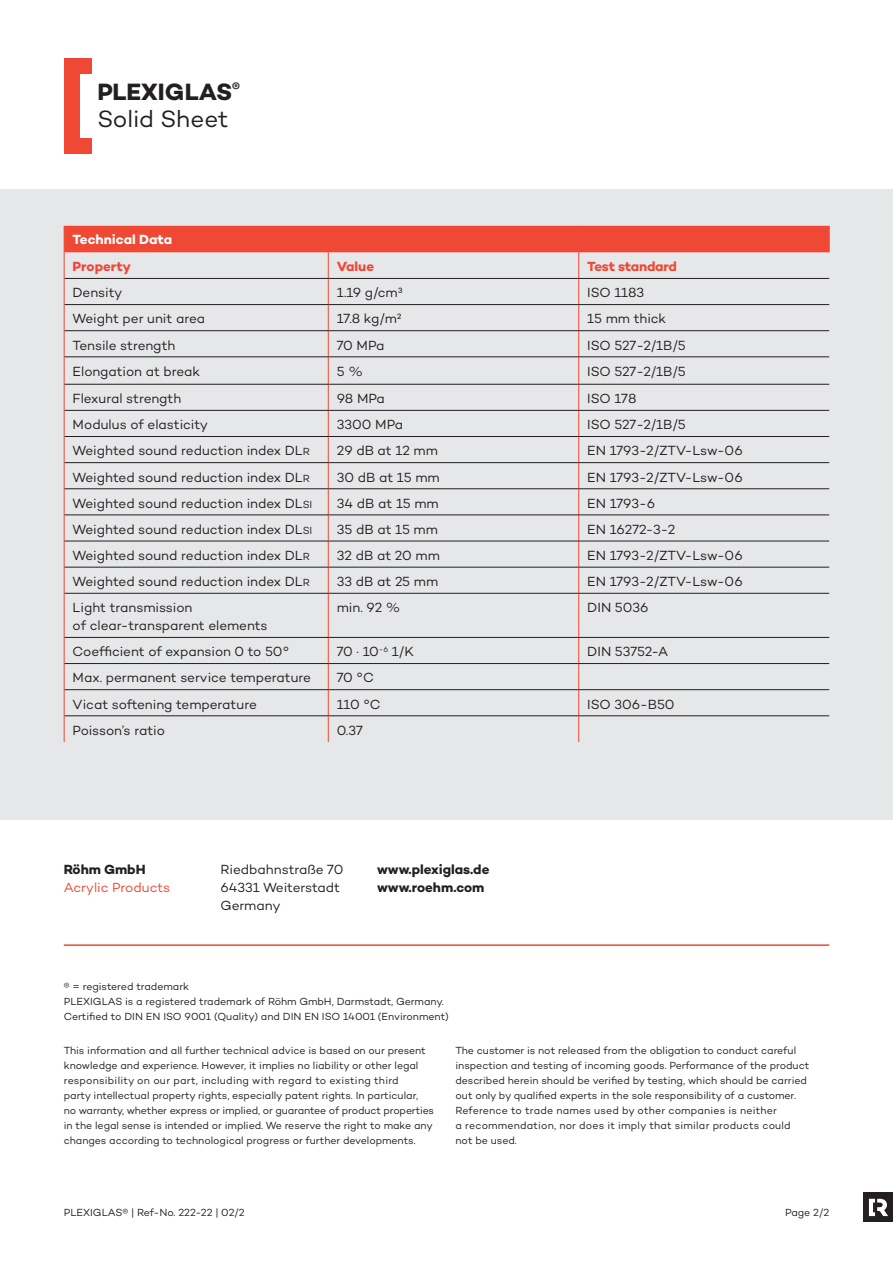
<style>
.page{position:relative;width:893px;height:1263px;background:#fff}
.page>*{position:absolute;margin:0;border:0;box-sizing:border-box;transform-origin:0 0}
.t1{font:24px/27px "Campton";letter-spacing:-.005em;color:#231f20}
.t2{font:13.5px/18px "Campton";letter-spacing:-.005em;color:#231f20}
.t3{font:700 13.5px/18px "Campton";color:#231f20}
.t4{font:700 13.5px "Campton";letter-spacing:-.015em;color:#ef4835}
.t5{font:13.5px "Campton";letter-spacing:-.005em;color:#ef4835}
.t6{font:700 13.5px "Campton";color:#fff}
.t7{font:10.5px/15px "Campton";color:#231f20}
.s1{font-weight:700}
.s2{font-size:10.5px}
</style>
<div class="page">
<div style="left:64px;top:58px;width:16px;height:96px;background:#ef4835"></div>
<div style="left:80px;top:58px;width:12px;height:16px;background:#ef4835"></div>
<div style="left:79px;top:138px;width:13px;height:16px;background:#ef4835"></div>
<div style="left:0;top:190px;width:893px;height:630px;background:#e6e7e9"></div>
<hr style="left:64px;top:944px;width:765px;height:2px;background:#ef4835">
<hr style="left:64px;top:593px;width:1px;height:44px;background:#ef4835">
<svg style="left:64px;top:637px;width:1px;height:105px"></svg>
<svg style="left:64px;top:226px;width:766px;height:367px"></svg>
<hr style="left:328px;top:594px;width:1px;height:43px;background:#ef4835">
<hr style="left:578px;top:594px;width:1px;height:43px;background:#ef4835">
<svg style="left:328px;top:638px;width:1px;height:104px"></svg>
<svg style="left:578px;top:638px;width:1px;height:104px"></svg>
<hr style="left:65px;top:278px;width:263px;height:1px;background:#231f20">
<hr style="left:328px;top:278px;width:251px;height:1px;background:#231f20">
<hr style="left:579px;top:278px;width:250px;height:1px;background:#231f20">
<hr style="left:65px;top:304px;width:263px;height:1px;background:#231f20">
<hr style="left:328px;top:304px;width:251px;height:1px;background:#231f20">
<hr style="left:579px;top:304px;width:250px;height:1px;background:#231f20">
<hr style="left:65px;top:330px;width:263px;height:1px;background:#231f20">
<hr style="left:328px;top:330px;width:251px;height:1px;background:#231f20">
<hr style="left:579px;top:330px;width:250px;height:1px;background:#231f20">
<hr style="left:65px;top:356px;width:263px;height:1px;background:#231f20">
<hr style="left:328px;top:356px;width:251px;height:1px;background:#231f20">
<hr style="left:579px;top:356px;width:250px;height:1px;background:#231f20">
<hr style="left:65px;top:384px;width:263px;height:1px;background:#231f20">
<hr style="left:328px;top:384px;width:251px;height:1px;background:#231f20">
<hr style="left:579px;top:384px;width:250px;height:1px;background:#231f20">
<hr style="left:65px;top:410px;width:263px;height:1px;background:#231f20">
<hr style="left:328px;top:410px;width:251px;height:1px;background:#231f20">
<hr style="left:579px;top:410px;width:250px;height:1px;background:#231f20">
<hr style="left:65px;top:436px;width:263px;height:1px;background:#231f20">
<hr style="left:328px;top:436px;width:251px;height:1px;background:#231f20">
<hr style="left:579px;top:436px;width:250px;height:1px;background:#231f20">
<hr style="left:65px;top:462px;width:263px;height:1px;background:#231f20">
<hr style="left:328px;top:462px;width:251px;height:1px;background:#231f20">
<hr style="left:579px;top:462px;width:250px;height:1px;background:#231f20">
<hr style="left:65px;top:488px;width:263px;height:1px;background:#231f20">
<hr style="left:328px;top:488px;width:251px;height:1px;background:#231f20">
<hr style="left:579px;top:488px;width:250px;height:1px;background:#231f20">
<hr style="left:65px;top:514px;width:263px;height:1px;background:#231f20">
<hr style="left:328px;top:514px;width:251px;height:1px;background:#231f20">
<hr style="left:579px;top:514px;width:250px;height:1px;background:#231f20">
<hr style="left:65px;top:541px;width:263px;height:1px;background:#231f20">
<hr style="left:328px;top:541px;width:251px;height:1px;background:#231f20">
<hr style="left:579px;top:541px;width:250px;height:1px;background:#231f20">
<hr style="left:65px;top:567px;width:263px;height:1px;background:#231f20">
<hr style="left:328px;top:567px;width:251px;height:1px;background:#231f20">
<hr style="left:579px;top:567px;width:250px;height:1px;background:#231f20">
<hr style="left:65px;top:593px;width:263px;height:1px;background:#231f20">
<hr style="left:328px;top:593px;width:251px;height:1px;background:#231f20">
<hr style="left:579px;top:593px;width:250px;height:1px;background:#231f20">
<hr style="left:65px;top:637px;width:263px;height:1px;background:#231f20">
<hr style="left:328px;top:637px;width:251px;height:1px;background:#231f20">
<hr style="left:579px;top:637px;width:250px;height:1px;background:#231f20">
<hr style="left:65px;top:663px;width:263px;height:1px;background:#231f20">
<hr style="left:328px;top:663px;width:251px;height:1px;background:#231f20">
<hr style="left:579px;top:663px;width:250px;height:1px;background:#231f20">
<hr style="left:65px;top:689px;width:263px;height:1px;background:#231f20">
<hr style="left:328px;top:689px;width:251px;height:1px;background:#231f20">
<hr style="left:579px;top:689px;width:250px;height:1px;background:#231f20">
<hr style="left:65px;top:715px;width:263px;height:1px;background:#231f20">
<hr style="left:328px;top:715px;width:251px;height:1px;background:#231f20">
<hr style="left:579px;top:715px;width:250px;height:1px;background:#231f20">
<div style="left:863px;top:1192px;width:30px;height:30px;background:#231f20"></div>
<svg style="left:869px;top:1199px;width:19px;height:17px"></svg>
<h1 class="t1" style="left:97px;top:78px;width:144px"><span class="s1">PLEXIGLAS</span><sup>®<br></sup>Solid Sheet</h1>
<p class="t6" style="left:73px;top:231px;width:101px">Technical Data</p>
<p class="t4" style="left:73px;top:258px;width:60px">Property</p>
<p class="t4" style="left:337px;top:258px;width:39px">Value</p>
<p class="t4" style="left:587px;top:258px;width:91px">Test standard</p>
<p class="t2" style="left:73px;top:283px;width:51px">Density</p>
<p class="t2" style="left:337px;top:283px;width:67px">1.19 g/cm³</p>
<p class="t2" style="left:587px;top:283px;width:59px">ISO 1183</p>
<p class="t2" style="left:73px;top:310px;width:134px">Weight per unit area</p>
<p class="t2" style="left:337px;top:310px;width:67px">17.8 kg/m²</p>
<p class="t2" style="left:587px;top:310px;width:80px">15 mm thick</p>
<p class="t2" style="left:73px;top:336px;width:104px">Tensile strength</p>
<p class="t2" style="left:337px;top:336px;width:49px">70 MPa</p>
<p class="t2" style="left:587px;top:336px;width:100px">ISO 527-2/1B/5</p>
<p class="t2" style="left:73px;top:362px;width:129px">Elongation at break</p>
<p class="t2" style="left:337px;top:362px;width:28px">5 %</p>
<p class="t2" style="left:587px;top:362px;width:100px">ISO 527-2/1B/5</p>
<p class="t2" style="left:73px;top:389px;width:110px">Flexural strength</p>
<p class="t2" style="left:337px;top:389px;width:50px">98 MPa</p>
<p class="t2" style="left:587px;top:389px;width:51px">ISO 178</p>
<p class="t2" style="left:73px;top:415px;width:137px">Modulus of elasticity</p>
<p class="t2" style="left:337px;top:415px;width:68px">3300 MPa</p>
<p class="t2" style="left:587px;top:415px;width:100px">ISO 527-2/1B/5</p>
<p class="t2" style="left:73px;top:441px;width:239px">Weighted sound reduction index DL<span class="s2">R</span></p>
<p class="t2" style="left:337px;top:441px;width:103px">29 dB at 12 mm</p>
<p class="t2" style="left:587px;top:441px;width:157px">EN 1793-2/ZTV-Lsw-06</p>
<p class="t2" style="left:73px;top:468px;width:239px">Weighted sound reduction index DL<span class="s2">R</span></p>
<p class="t2" style="left:337px;top:468px;width:104px">30 dB at 15 mm</p>
<p class="t2" style="left:587px;top:468px;width:157px">EN 1793-2/ZTV-Lsw-06</p>
<p class="t2" style="left:73px;top:494px;width:241px">Weighted sound reduction index DL<span class="s2">SI</span></p>
<p class="t2" style="left:337px;top:494px;width:104px">34 dB at 15 mm</p>
<p class="t2" style="left:587px;top:494px;width:69px">EN 1793-6</p>
<p class="t2" style="left:73px;top:520px;width:241px">Weighted sound reduction index DL<span class="s2">SI</span></p>
<p class="t2" style="left:337px;top:520px;width:103px">35 dB at 15 mm</p>
<p class="t2" style="left:587px;top:520px;width:90px">EN 16272-3-2</p>
<p class="t2" style="left:73px;top:546px;width:239px">Weighted sound reduction index DL<span class="s2">R</span></p>
<p class="t2" style="left:337px;top:546px;width:105px">32 dB at 20 mm</p>
<p class="t2" style="left:587px;top:546px;width:157px">EN 1793-2/ZTV-Lsw-06</p>
<p class="t2" style="left:73px;top:572px;width:239px">Weighted sound reduction index DL<span class="s2">R</span></p>
<p class="t2" style="left:337px;top:572px;width:103px">33 dB at 25 mm</p>
<p class="t2" style="left:587px;top:572px;width:157px">EN 1793-2/ZTV-Lsw-06</p>
<p class="t2" style="left:73px;top:598px;width:197px">Light transmission<br>of clear-transparent elements</p>
<p class="t2" style="left:337px;top:598px;width:65px">min. 92 %</p>
<p class="t2" style="left:587px;top:598px;width:63px">DIN 5036</p>
<p class="t2" style="left:73px;top:642px;width:218px">Coefficient of expansion 0 to 50°</p>
<p class="t2" style="left:337px;top:642px;width:79px">70 · 10<sup>-6</sup> 1/K</p>
<p class="t2" style="left:587px;top:642px;width:82px">DIN 53752-A</p>
<p class="t2" style="left:73px;top:668px;width:240px">Max. permanent service temperature</p>
<p class="t2" style="left:337px;top:668px;width:39px">70 °C</p>
<p class="t2" style="left:73px;top:695px;width:186px">Vicat softening temperature</p>
<p class="t2" style="left:337px;top:695px;width:46px">110 °C</p>
<p class="t2" style="left:587px;top:695px;width:89px">ISO 306-B50</p>
<p class="t2" style="left:73px;top:721px;width:94px">Poisson’s ratio</p>
<p class="t2" style="left:337px;top:721px;width:28px">0.37</p>
<p class="t3" style="left:64px;top:860px;width:83px">Röhm GmbH</p>
<p class="t5" style="left:64px;top:879px;width:108px">Acrylic Products</p>
<p class="t2" style="left:220px;top:860px;width:124px">Riedbahnstraße 70<br>64331 Weiterstadt<br>Germany</p>
<p class="t3" style="left:377px;top:860px;width:114px">www.plexiglas.de www.roehm.com</p>
<p class="t7" style="left:64px;top:979px;width:387px">® = registered trademark<br>PLEXIGLAS is a registered trademark of Röhm GmbH, Darmstadt, Germany.<br>Certified to DIN EN ISO 9001 (Quality) and DIN EN ISO 14001 (Environment)</p>
<p class="t7" style="left:64px;top:1042px;width:372px">This information and all further technical advice is based on our present knowledge and experience. However, it implies no liability or other legal responsibility on our part, including with regard to existing third<br>party intellectual property rights, especially patent rights. In particular,<br>no warranty, whether express or implied, or guarantee of product properties in the legal sense is intended or implied. We reserve the right to make any changes according to technological progress or further developments.</p>
<p class="t7" style="left:455px;top:1042px;width:355px">The customer is not released from the obligation to conduct careful inspection and testing of incoming goods. Performance of the product described herein should be verified by testing, which should be carried out only by qualified experts in the sole responsibility of a customer.<br>Reference to trade names used by other companies is neither<br>a recommendation, nor does it imply that similar products could not be used.</p>
<p class="t7" style="left:64px;top:1204px;width:182px">PLEXIGLAS® | Ref-No. 222-22 | 02/2</p>
<p class="t7" style="left:785px;top:1204px;width:46px">Page 2/2</p>
</div>
